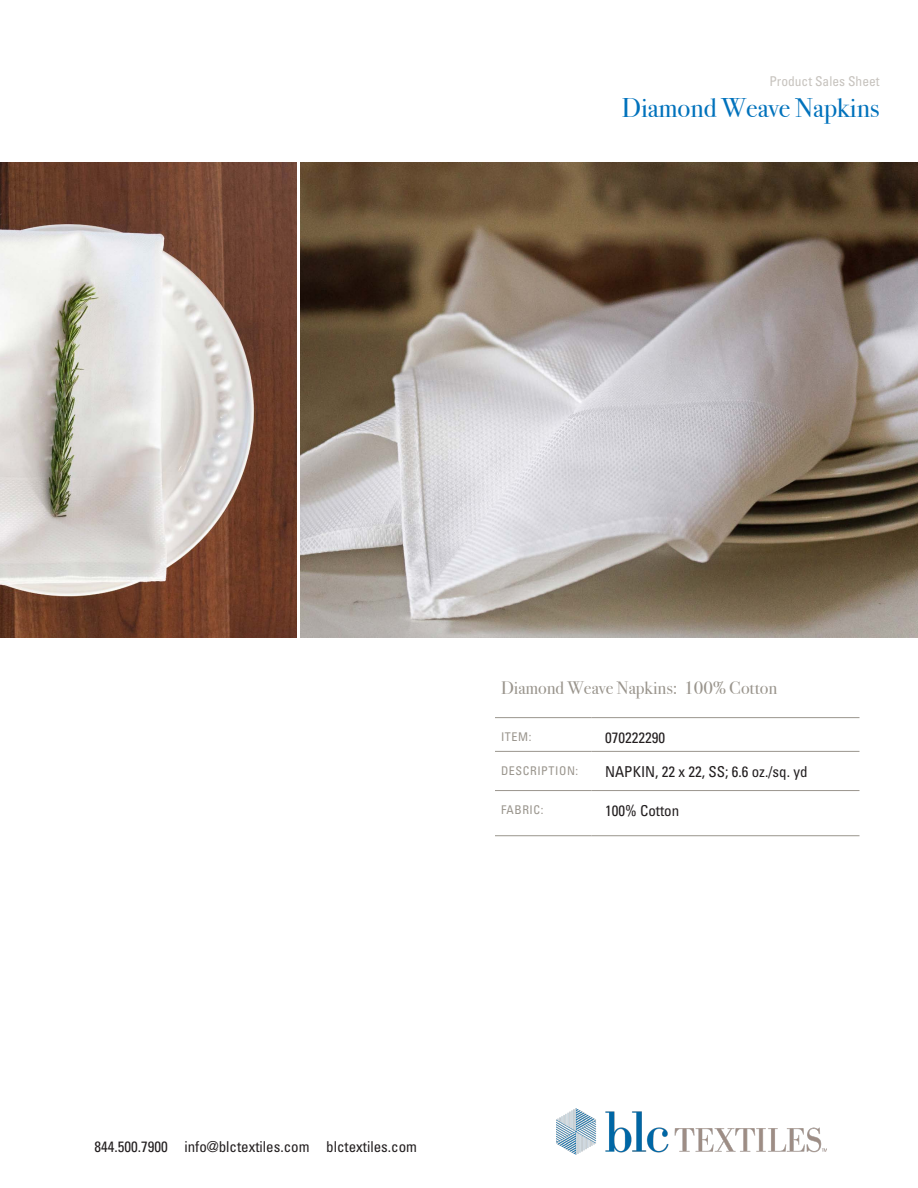
<style>
.page{position:relative;width:918px;height:1188px;background:#fff}
.page>*{position:absolute;margin:0;border:0;box-sizing:border-box;transform-origin:0 0}
.t1{font:27px "Bodoni Svty Two ITCTT";color:#0072bc}
.t2{font:18px "Bodoni Svty Two ITCTT";color:#9a958d}
.t3{font:condensed 15px "Univers";color:#231f20}
.t4{font:condensed 13.5px "Univers";color:#c7c3be}
.t5{font:condensed 12px "Univers";letter-spacing:.05em;color:#9a958d}
</style>
<div class="page">
<img style="left:557px;top:1109px;width:270px;height:46px">
<img style="left:0;top:163px;width:297px;height:474px">
<img style="left:300px;top:163px;width:618px;height:474px">
<hr style="left:495px;top:717px;width:97px;height:1px;background:#9a958d">
<hr style="left:592px;top:717px;width:268px;height:1px;background:#9a958d">
<hr style="left:495px;top:751px;width:97px;height:1px;background:#9a958d">
<hr style="left:592px;top:751px;width:268px;height:1px;background:#9a958d">
<hr style="left:495px;top:790px;width:97px;height:1px;background:#9a958d">
<hr style="left:592px;top:790px;width:268px;height:1px;background:#9a958d">
<hr style="left:495px;top:835px;width:97px;height:1px;background:#9a958d">
<hr style="left:592px;top:835px;width:268px;height:1px;background:#9a958d">
<p class="t4" style="left:769px;top:72px;width:112px">Product Sales Sheet</p>
<p class="t1" style="left:622px;top:85px;width:259px">Diamond Weave Napkins</p>
<p class="t2" style="left:501px;top:673px;width:278px">Diamond Weave Napkins: 100% Cotton</p>
<p class="t5" style="left:501px;top:729px;width:32px">ITEM:</p>
<p class="t3" style="left:605px;top:729px;width:61px">070222290</p>
<p class="t5" style="left:501px;top:763px;width:79px">DESCRIPTION:</p>
<p class="t3" style="left:605px;top:762px;width:204px">NAPKIN, 22 x 22, SS; 6.6 oz./sq. yd</p>
<p class="t5" style="left:501px;top:802px;width:44px">FABRIC:</p>
<p class="t3" style="left:605px;top:801px;width:76px">100% Cotton</p>
<p class="t3" style="left:94px;top:1137px;width:324px">844.500.7900 info@blctextiles.com blctextiles.com</p>
</div>
